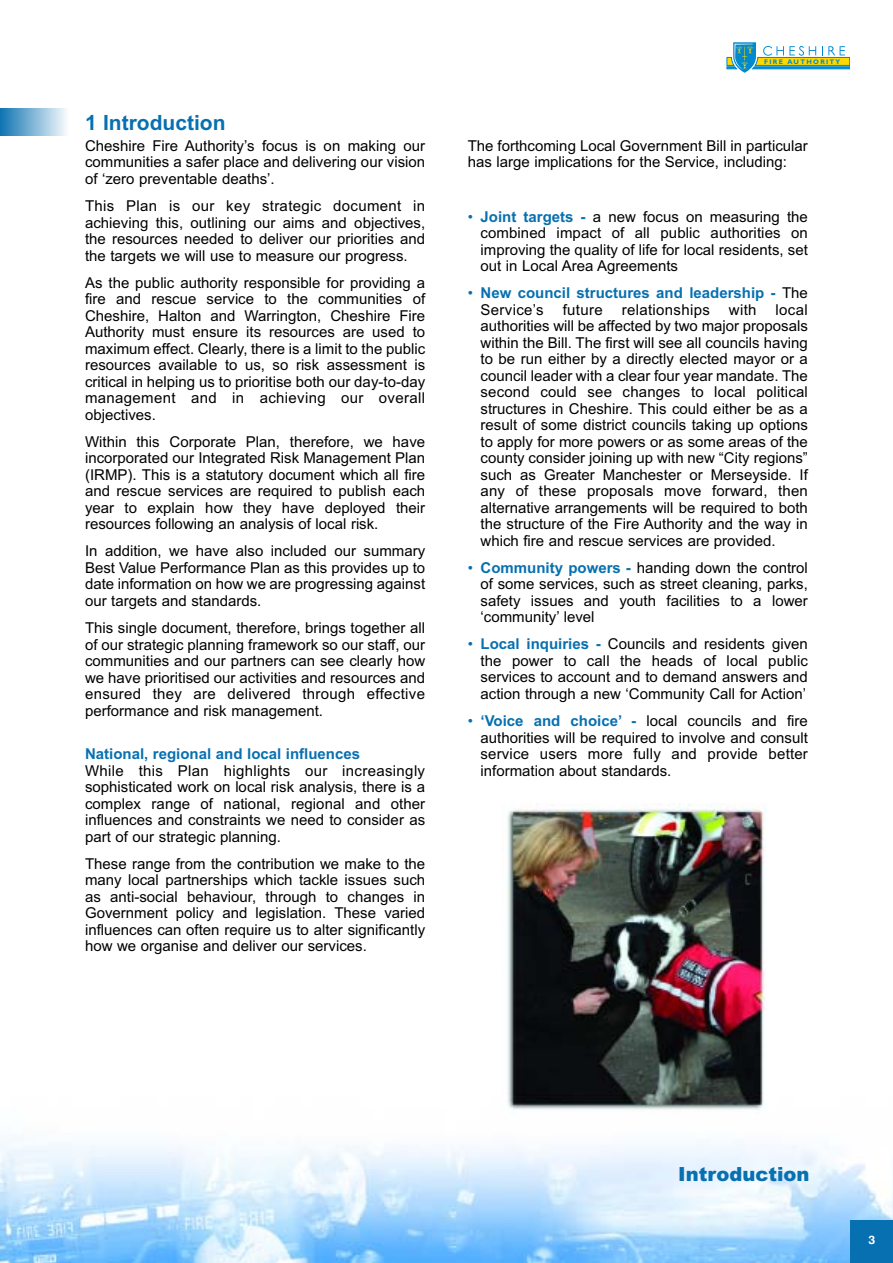
<style>
.page{position:relative;width:893px;height:1263px;background:#fff}
.page>*{position:absolute;margin:0;border:0;box-sizing:border-box;transform-origin:0 0}
.t1{font:21px "Arial Bold MS";color:#0770b0}
.t2{font:900 19.5px "Arial";color:#0770b0}
.t3{font:15px/16.5px "Arial MS";color:#000;text-align:justify}
.t4{font:15px "Arial Bold MS";color:#0770b0}
.t5{font:15px "Arial MS";letter-spacing:.02em;color:#000}
.t6{font:700 12px "Swiss 721 BT";color:#fff}
.t7{font:700 6.6px "Gill Sans";letter-spacing:.19em;color:#0089cf}
.s1{color:#0770b0}
.s2{font-family:"Arial Bold MS";color:#0770b0}
.s3{font-family:"Arial MS"}
.s4{font-family:"Arial MS";color:#000}
</style>
<div class="page">
<img style="left:0;top:1142px;width:893px;height:121px">
<svg style="left:727px;top:42px;width:123px;height:31px"></svg>
<div style="left:850px;top:1220px;width:43px;height:43px;background:#0770b0"></div>
<svg style="left:0;top:1204px;width:893px;height:3px"></svg>
<svg style="left:0;top:108px;width:66px;height:27px"></svg>
<img style="left:507px;top:804px;width:259px;height:306px">
<h1 class="t1" style="left:85px;top:111px;width:142px">1 Introduction</h1>
<p class="t3" style="left:85px;top:137px;width:342px">Cheshire Fire Authority’s focus is on making our communities a safer place and delivering our vision of ‘zero preventable deaths’.</p>
<p class="t3" style="left:85px;top:198px;width:342px">This Plan is our key strategic document in achieving this, outlining our aims and objectives, the resources needed to deliver our priorities and the targets we will use to measure our progress.</p>
<p class="t3" style="left:85px;top:274px;width:342px">As the public authority responsible for providing a fire and rescue service to the communities of Cheshire, Halton and Warrington, Cheshire Fire Authority must ensure its resources are used to maximum effect. Clearly, there is a limit to the public resources available to us, so risk assessment is critical in helping us to prioritise both our day-to-day management and in achieving our overall objectives.</p>
<p class="t3" style="left:85px;top:433px;width:342px">Within this Corporate Plan, therefore, we have incorporated our Integrated Risk Management Plan (IRMP). This is a statutory document which all fire and rescue services are required to publish each year to explain how they have deployed their resources following an analysis of local risk.</p>
<p class="t3" style="left:85px;top:543px;width:342px">In addition, we have also included our summary Best Value Performance Plan as this provides up to date information on how we are progressing against our targets and standards.</p>
<p class="t3" style="left:85px;top:620px;width:342px">This single document, therefore, brings together all of our strategic planning framework so our staff, our communities and our partners can see clearly how we have prioritised our activities and resources and ensured they are delivered through effective performance and risk management.</p>
<p class="t4" style="left:85px;top:745px;width:277px">National, regional and local influences</p>
<p class="t3" style="left:85px;top:762px;width:342px">While this Plan highlights our increasingly sophisticated work on local risk analysis, there is a complex range of national, regional and other influences and constraints we need to consider as part of our strategic planning.</p>
<p class="t3" style="left:85px;top:855px;width:342px">These range from the contribution we make to the many local partnerships which tackle issues such as anti-social behaviour, through to changes in Government policy and legislation. These varied influences can often require us to alter significantly how we organise and deliver our services.</p>
<p class="t7" style="left:764px;top:59px;width:78px">FIRE AUTHORITY</p>
<p class="t3" style="left:468px;top:137px;width:342px">The forthcoming Local Government Bill in particular has large implications for the Service, including:</p>
<p class="t3" style="left:480px;top:208px;width:329px;text-indent:-13px"><span class="s1">•</span> <span class="s2">Joint targets -</span> a new focus on measuring the combined impact of all public authorities on improving the quality of life for local residents, set out in Local Area Agreements</p>
<p class="t4" style="left:468px;top:284px;width:342px"><span class="s3">•</span> New council structures and leadership - <span class="s4">The</span></p>
<p class="t5" style="left:480px;top:301px;width:65px">Service’s</p>
<p class="t3" style="left:563px;top:301px;width:42px">future</p>
<p class="t5" style="left:622px;top:301px;width:90px">relationships</p>
<p class="t3" style="left:729px;top:301px;width:29px">with</p>
<p class="t3" style="left:480px;top:301px;width:329px;text-indent:295px">local authorities will be affected by two major proposals within the Bill. The first will see all councils having to be run either by a directly elected mayor or a council leader with a clear four year mandate. The second could see changes to local political structures in Cheshire. This could either be as a result of some district councils taking up options to apply for more powers or as some areas of the county consider joining up with new “City regions” such as Greater Manchester or Merseyside. If any of these proposals move forward, then alternative arrangements will be required to both the structure of the Fire Authority and the way in which fire and rescue services are provided.</p>
<p class="t3" style="left:480px;top:559px;width:329px;text-indent:-13px"><span class="s1">•</span> <span class="s2">Community powers -</span> handing down the control of some services, such as street cleaning, parks, safety issues and youth facilities to a lower ‘community’ level</p>
<p class="t3" style="left:480px;top:636px;width:329px;text-indent:-13px"><span class="s1">•</span> <span class="s2">Local inquiries -</span> Councils and residents given the power to call the heads of local public services to account and to demand answers and action through a new ‘Community Call for Action’</p>
<p class="t3" style="left:480px;top:713px;width:329px;text-indent:-13px"><span class="s1">•</span> <span class="s2">‘Voice and choice’ -</span> local councils and fire authorities will be required to involve and consult service users more fully and provide better information about standards.</p>
<h2 class="t2" style="left:678px;top:1163px;width:133px">Introduction</h2>
<p class="t6" style="left:868px;top:1235px;width:8px">3</p>
</div>
